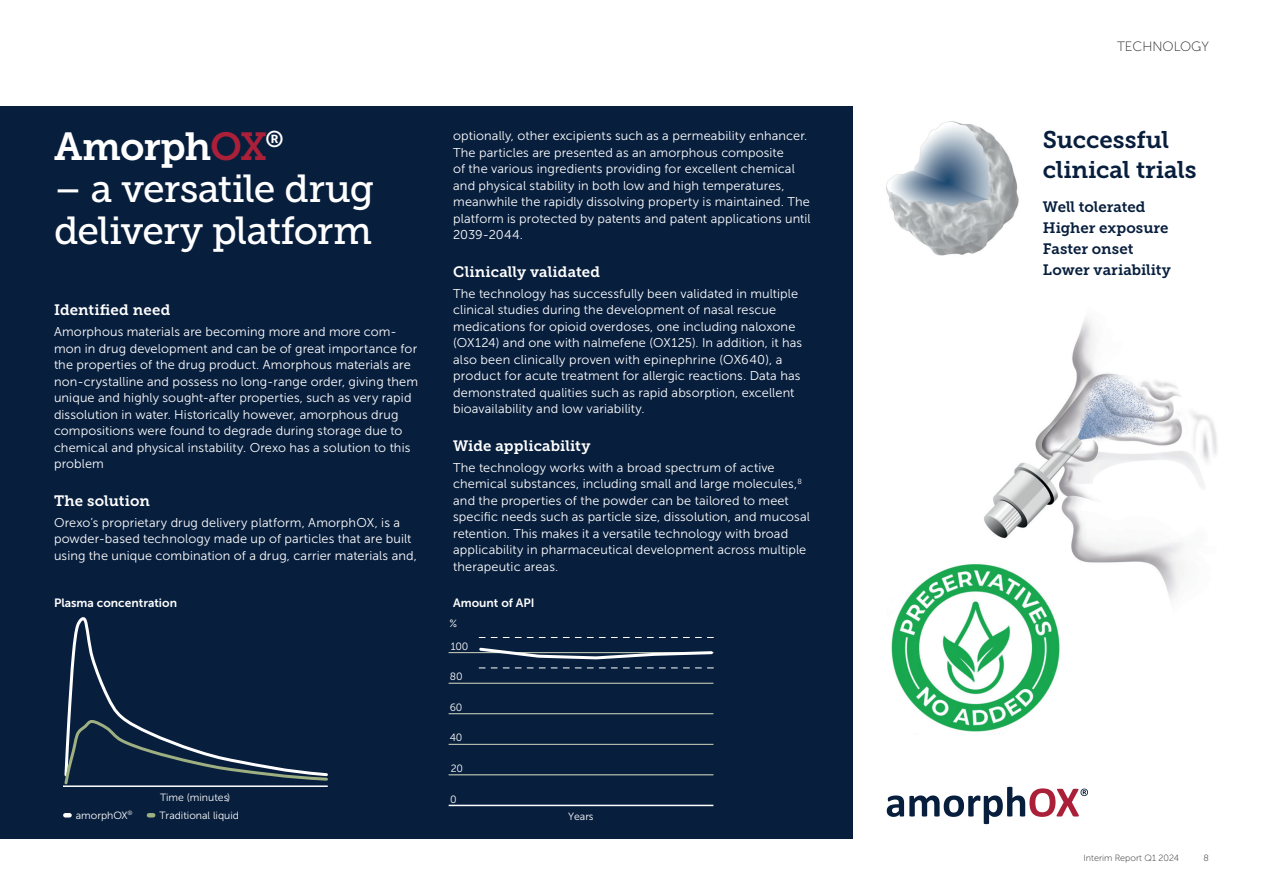
<style>
.page{position:relative;width:1263px;height:893px;background:#fff}
.page>*{position:absolute;margin:0;border:0;box-sizing:border-box;transform-origin:0 0}
.t1{font:39px/42px "Museo Slab 500";letter-spacing:-.025em;color:#fff}
.t2{font:39px "Museo Slab 700";letter-spacing:-.025em;color:#fff}
.t3{font:24px/30px "Museo Slab 700";letter-spacing:-.005em;color:#071e3d}
.t4{font:15px "Museo Slab 700";letter-spacing:.005em;color:#fff}
.t5{font:15px/21px "Museo Slab 700";color:#071e3d}
.t6{font:13.5px "Museo Sans 100";color:#231f20}
.t7{font:12.75px/16.5px "Museo Sans 300";letter-spacing:.01em;color:#fff}
.t8{font:12px "Museo Sans 700";color:#fff}
.t9{font:10.5px "Museo Sans 300";color:#fff}
.t10{font:9px "Museo Sans 100";color:#231f20}
.s1{color:#ab2039}
</style>
<div class="page">
<div style="left:0;top:106px;width:852px;height:733px;background:#071e3d"></div>
<img style="left:886px;top:121px;width:133px;height:135px">
<svg style="left:887px;top:787px;width:201px;height:37px"></svg>
<img style="left:984px;top:318px;width:233px;height:282px">
<img style="left:891px;top:558px;width:174px;height:174px">
<hr style="left:63px;top:785px;width:265px;height:2px;background:#fff">
<svg style="left:63px;top:617px;width:265px;height:169px"></svg>
<svg style="left:65px;top:813px;width:5px;height:4px"></svg>
<svg style="left:149px;top:813px;width:4px;height:4px"></svg>
<hr style="left:449px;top:774px;width:264px;height:1px;background:#c9d1b9">
<hr style="left:449px;top:744px;width:264px;height:1px;background:#c9d1b9">
<hr style="left:449px;top:713px;width:264px;height:1px;background:#c9d1b9">
<hr style="left:449px;top:683px;width:264px;height:1px;background:#c9d1b9">
<hr style="left:449px;top:652px;width:264px;height:1px;background:#c9d1b9">
<svg style="left:479px;top:637px;width:234px;height:1px"></svg>
<svg style="left:479px;top:667px;width:234px;height:1px"></svg>
<hr style="left:449px;top:805px;width:264px;height:1px;background:#fff">
<svg style="left:477px;top:647px;width:237px;height:13px"></svg>
<h1 class="t2" style="left:54px;top:124px;width:231px">Amorph<span class="s1">OX</span><sup>®</sup></h1>
<h1 class="t1" style="left:54px;top:167px;width:322px">– a versatile drug delivery platform</h1>
<p class="t4" style="left:54px;top:302px;width:118px">Identified need</p>
<p class="t7" style="left:54px;top:324px;width:366px">Amorphous materials are becoming more and more com&shy;mon in drug development and can be of great importance for the properties of the drug product. Amorphous materials are non-crystalline and possess no long-range order, giving them unique and highly sought-after properties, such as very rapid dissolution in water. Historically however, amorphous drug compositions were found to degrade during storage due to chemical and physical instability. Orexo has a solution to this problem</p>
<p class="t4" style="left:54px;top:492px;width:97px">The solution</p>
<p class="t7" style="left:54px;top:514px;width:364px">Orexo’s proprietary drug delivery platform, AmorphOX, is a powder-based technology made up of particles that are built using the unique combination of a drug, carrier materials and,</p>
<p class="t7" style="left:453px;top:127px;width:359px">optionally, other excipients such as a permeability enhancer.<br>The particles are presented as an amorphous composite<br>of the various ingredients providing for excellent chemical and physical stability in both low and high temperatures, meanwhile the rapidly dissolving property is maintained. The platform is protected by patents and patent applications until 2039-2044.</p>
<p class="t4" style="left:453px;top:263px;width:148px">Clinically validated</p>
<p class="t7" style="left:453px;top:285px;width:350px">The technology has successfully been validated in multiple clinical studies during the development of nasal rescue medications for opioid overdoses, one including naloxone (OX124) and one with nalmefene (OX125). In addition, it has also been clinically proven with epinephrine (OX640), a product for acute treatment for allergic reactions. Data has demonstrated qualities such as rapid absorption, excellent bioavailability and low variability.</p>
<p class="t4" style="left:453px;top:437px;width:139px">Wide applicability</p>
<p class="t7" style="left:453px;top:459px;width:358px">The technology works with a broad spectrum of active chemical substances, including small and large molecules,<sup>8 </sup>and the properties of the powder can be tailored to meet specific needs such as particle size, dissolution, and mucosal retention. This makes it a versatile technology with broad applicability in pharmaceutical development across multiple therapeutic areas.</p>
<p class="t8" style="left:54px;top:597px;width:125px">Plasma concentration</p>
<p class="t8" style="left:453px;top:597px;width:83px">Amount of API</p>
<p class="t9" style="left:449px;top:617px;width:9px">%</p>
<p class="t9" style="left:451px;top:641px;width:19px">100</p>
<p class="t9" style="left:450px;top:671px;width:14px">80</p>
<p class="t9" style="left:450px;top:701px;width:14px">60</p>
<p class="t9" style="left:450px;top:732px;width:14px">40</p>
<p class="t9" style="left:160px;top:792px;width:72px">Time (minutes)</p>
<p class="t9" style="left:76px;top:809px;width:58px">amorphOX<sup>®</sup></p>
<p class="t9" style="left:159px;top:809px;width:81px">Traditional liquid</p>
<p class="t9" style="left:451px;top:763px;width:14px">20</p>
<p class="t9" style="left:450px;top:793px;width:8px">0</p>
<p class="t9" style="left:568px;top:811px;width:27px">Years</p>
<p class="t6" style="left:1117px;top:39px;width:93px">TECHNOLOGY</p>
<h2 class="t3" style="left:1043px;top:125px;width:155px">Successful clinical trials</h2>
<p class="t5" style="left:1043px;top:196px;width:130px">Well tolerated<br>Higher exposure<br>Faster onset<br>Lower variability</p>
<p class="t10" style="left:1083px;top:853px;width:97px">Interim Report Q1 2024</p>
<p class="t10" style="left:1203px;top:853px;width:7px">8</p>
</div>
